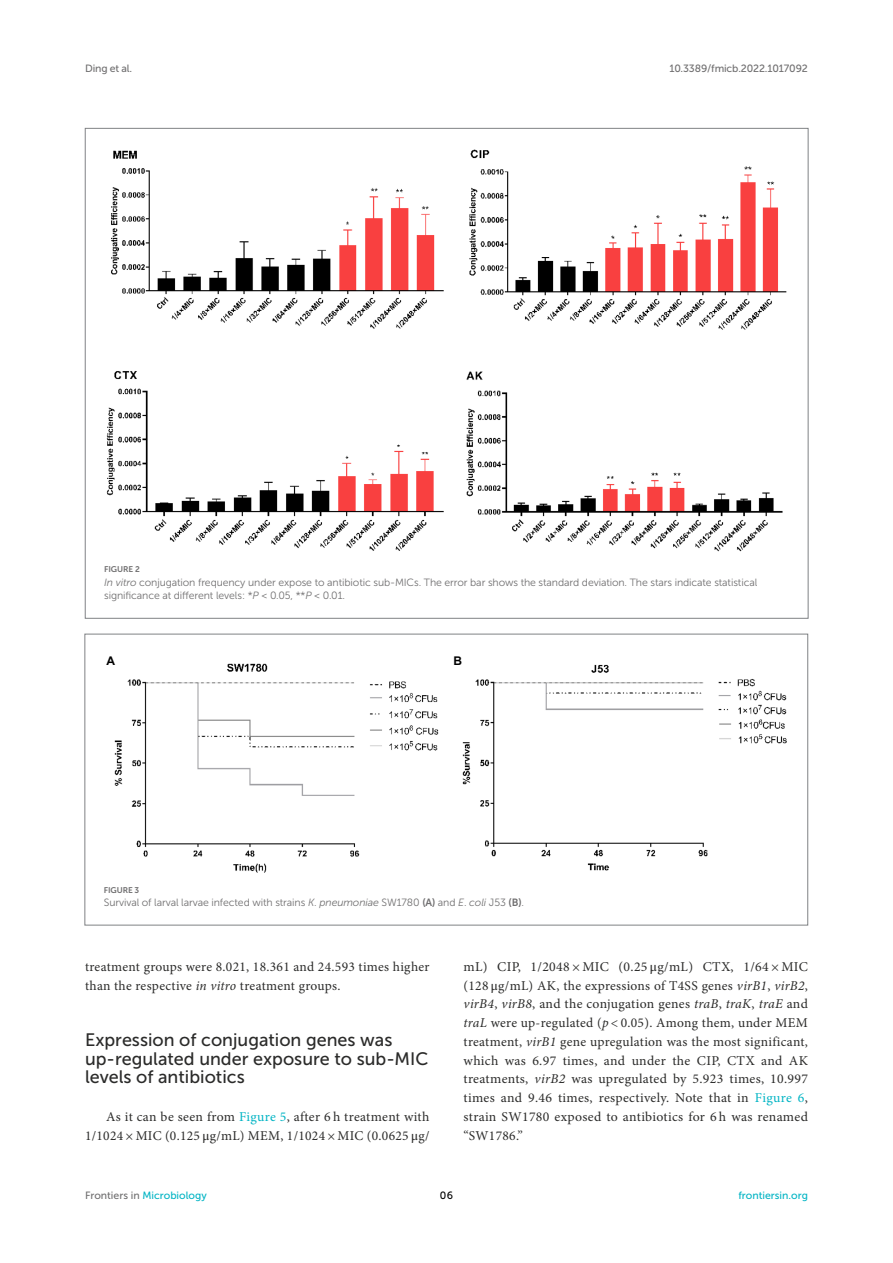
<style>
.page{position:relative;width:893px;height:1263px;background:#fff}
.page>*{position:absolute;margin:0;border:0;box-sizing:border-box;transform-origin:0 0}
.HEAD_2{font:18px/18.8px "Museo Sans 500";color:#2b2b2a}
.TEXT_FLUSH{font:13.5px/18.8px "Minion Pro";letter-spacing:.02em;color:#2b2b2a;text-align:right}
.TEXT{font:13.5px/18.8px "Minion Pro";letter-spacing:.02em;color:#2b2b2a}
.t1{font:700 12px "Arial";color:#000}
.FIG_LEG{font:10.5px/13.5px "Museo Sans 300";letter-spacing:-.01em;color:#706f70}
.t2{font:10.5px "Museo Sans 500";color:#00b4c4}
.t3{font:10.5px "Museo Sans 500";letter-spacing:-.015em;color:#706f70}
.t4{font:10.5px "Museo Sans 500";color:#000}
.FIG_HD{font:8.25px "Museo Sans 700";letter-spacing:-.01em;color:#706f70}
.s1{font-style:italic}
.s2{font-family:"Museo Sans 700"}
.s3{color:#00b4c4}
.s4{font-family:"STIX General"}
.s5{color:#706f70}
</style>
<div class="page">
<img style="left:106px;top:149px;width:681px;height:403px">
<img style="left:114px;top:663px;width:673px;height:210px">
<p class="t3" style="left:85px;top:63px;width:49px">Ding et al.</p>
<p class="t3" style="left:669px;top:63px;width:140px">10.3389/fmicb.2022.1017092</p>
<p class="FIG_HD" style="left:104px;top:565px;width:37px">FIGURE 2</p>
<p class="FIG_LEG" style="left:104px;top:576px;width:655px"><span class="s1">In vitro</span> conjugation frequency under expose to antibiotic sub-MICs. The error bar shows the standard deviation. The stars indicate statistical significance at different levels: *<span class="s1">P</span> &lt; 0.05, **<span class="s1">P</span> &lt; 0.01.</p>
<p class="t1" style="left:106px;top:652px;width:10px">A</p>
<p class="t1" style="left:454px;top:652px;width:10px">B</p>
<p class="FIG_HD" style="left:104px;top:885px;width:37px">FIGURE 3</p>
<p class="FIG_LEG" style="left:104px;top:896px;width:422px">Survival of larval larvae infected with strains <span class="s1">K</span>. <span class="s1">pneumoniae</span> SW1780 <span class="s2">(A)</span> and <span class="s1">E</span>. <span class="s1">coli</span> J53 <span class="s2">(B)</span>.</p>
<p class="TEXT" style="left:85px;top:957px;width:346px">treatment groups were 8.021, 18.361 and 24.593 times higher than the respective <span class="s1">in vitro</span> treatment groups.</p>
<p class="HEAD_2" style="left:85px;top:1030px;width:345px">Expression of conjugation genes was up-regulated under exposure to sub-MIC levels of antibiotics</p>
<p class="TEXT_FLUSH" style="left:85px;top:1107px;width:346px">As it can be seen from <span class="s3">Figure 5</span>, after 6 h treatment with<br>1/1024 × MIC (0.125 <span class="s4">μ</span>g/mL) MEM, 1/1024 × MIC (0.0625 <span class="s4">μ</span>g/</p>
<p class="TEXT_FLUSH" style="left:463px;top:957px;width:346px;text-align:justify">mL) CIP, 1/2048 × MIC (0.25 <span class="s4">μ</span>g/mL) CTX, 1/64 × MIC (128 <span class="s4">μ</span>g/mL) AK, the expressions of T4SS genes <span class="s1">virB1</span>, <span class="s1">virB2</span>, <span class="s1">virB4</span>, <span class="s1">virB8</span>, and the conjugation genes <span class="s1">traB</span>, <span class="s1">traK</span>, <span class="s1">traE</span> and <span class="s1">traL</span> were up-regulated (<span class="s1">p</span> &lt; 0.05). Among them, under MEM treatment, <span class="s1">virB1</span> gene upregulation was the most significant, which was 6.97 times, and under the CIP, CTX and AK treatments, <span class="s1">virB2</span> was upregulated by 5.923 times, 10.997 times and 9.46 times, respectively. Note that in <span class="s3">Figure 6</span>, strain SW1780 exposed to antibiotics for 6 h was renamed “SW1786.”</p>
<p class="t2" style="left:85px;top:1190px;width:123px"><span class="s5">Frontiers in</span> Microbiology</p>
<p class="t4" style="left:440px;top:1190px;width:15px">06</p>
<p class="t2" style="left:738px;top:1190px;width:71px">frontiersin.org</p>
</div>
